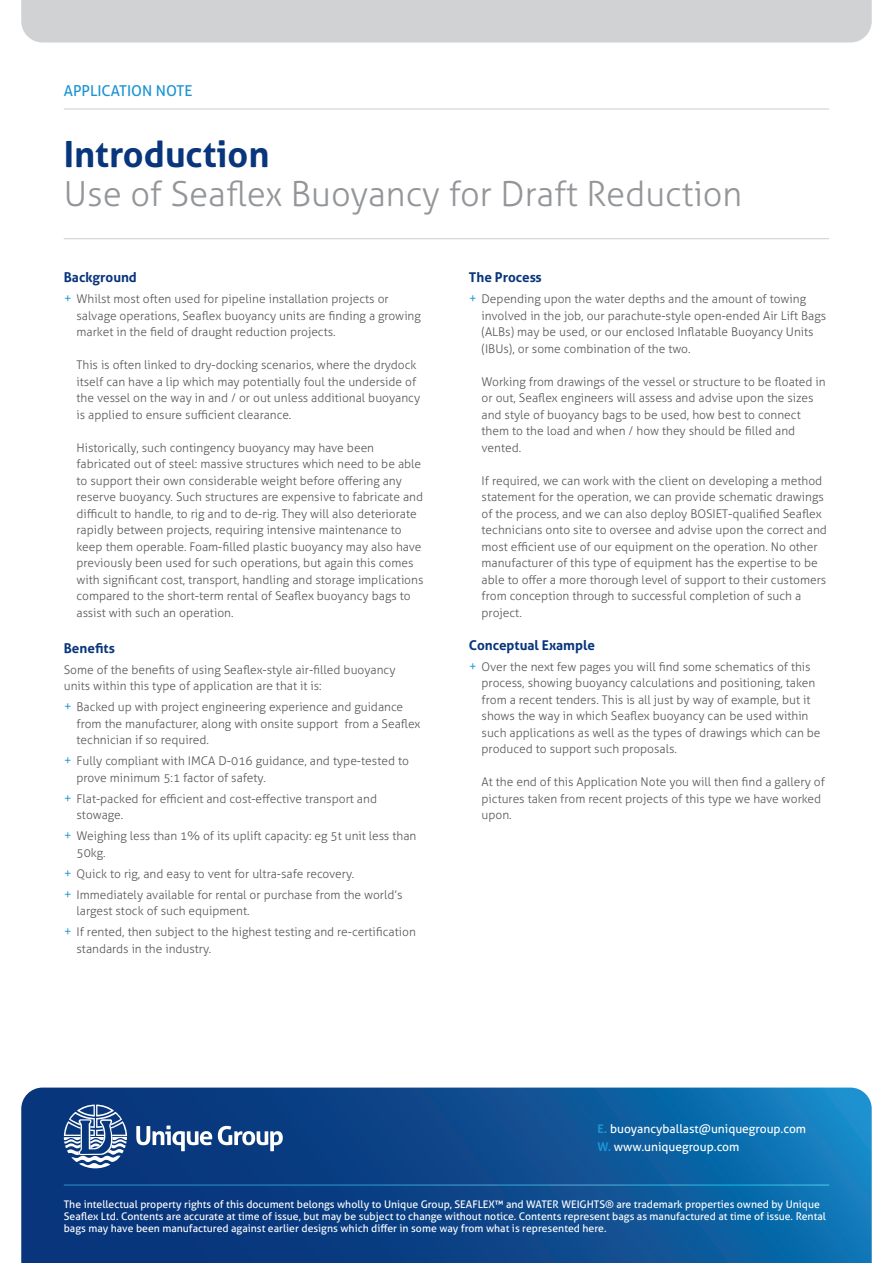
<style>
.page{position:relative;width:893px;height:1263px;background:#fff}
.page>*{position:absolute;margin:0;border:0;box-sizing:border-box;transform-origin:0 0}
.Body{font:700 36px "Aller";color:#08357c}
.Body-2{font:300 34.5px "Aller";color:#939598}
.Body-3{font:15px "Aller";color:#1c94d2}
.Body-4{font:700 13.5px "Aller";color:#08357c}
.Body-5{font:300 12px/16.5px "Aller";color:#57585a}
.Body-6{font:12px "Aller";color:#fff}
.Body-7{font:10.5px/12px "Aller";color:#fff}
.s1{font-size:13.5px;color:#1c94d2}
.s2{font-weight:700;color:#1c94d2}
</style>
<div class="page">
<svg style="left:21px;top:1087px;width:851px;height:176px;background:#0d4f91"></svg>
<hr style="left:64px;top:1184px;width:765px;height:2px;background:#fff">
<svg style="left:64px;top:1104px;width:63px;height:64px"></svg>
<svg style="left:136px;top:1125px;width:76px;height:26px"></svg>
<svg style="left:218px;top:1126px;width:65px;height:25px"></svg>
<div style="left:21px;top:0;width:851px;height:43px;background:#d1d2d4"></div>
<hr style="left:64px;top:108px;width:765px;height:2px;background:#d1d2d4">
<hr style="left:64px;top:238px;width:765px;height:1px;background:#d1d2d4">
<p class="Body-3" style="left:64px;top:82px;width:130px">APPLICATION NOTE</p>
<p class="Body" style="left:64px;top:132px;width:207px">Introduction</p>
<p class="Body-2" style="left:64px;top:173px;width:680px">Use of Seaflex Buoyancy for Draft Reduction</p>
<p class="Body-4" style="left:64px;top:269px;width:75px">Background</p>
<p class="Body-5" style="left:77px;top:291px;width:346px;text-indent:-13px"><span class="s1">+</span> Whilst most often used for pipeline installation projects or salvage operations, Seaflex buoyancy units are finding a growing market in the field of draught reduction projects.</p>
<p class="Body-5" style="left:77px;top:357px;width:345px">This is often linked to dry-docking scenarios, where the drydock itself can have a lip which may potentially foul the underside of the vessel on the way in and / or out unless additional buoyancy is applied to ensure sufficient clearance.</p>
<p class="Body-5" style="left:77px;top:439px;width:348px">Historically, such contingency buoyancy may have been fabricated out of steel: massive structures which need to be able to support their own considerable weight before offering any reserve buoyancy. Such structures are expensive to fabricate and difficult to handle, to rig and to de-rig. They will also deteriorate rapidly between projects, requiring intensive maintenance to keep them operable. Foam-filled plastic buoyancy may also have previously been used for such operations, but again this comes with significant cost, transport, handling and storage implications compared to the short-term rental of Seaflex buoyancy bags to assist with such an operation.</p>
<p class="Body-4" style="left:64px;top:639px;width:53px">Benefits</p>
<p class="Body-5" style="left:64px;top:661px;width:333px">Some of the benefits of using Seaflex-style air-filled buoyancy</p>
<p class="Body-5" style="left:64px;top:678px;width:259px">units within this type of application are that it is:</p>
<p class="Body-5" style="left:77px;top:699px;width:345px;text-indent:-13px"><span class="s1">+</span> Backed up with project engineering experience and guidance from the manufacturer, along with onsite support from a Seaflex technician if so required.</p>
<p class="Body-5" style="left:77px;top:753px;width:334px;text-indent:-13px"><span class="s1">+</span> Fully compliant with IMCA D-016 guidance, and type-tested to prove minimum 5:1 factor of safety.</p>
<p class="Body-5" style="left:77px;top:790px;width:302px;text-indent:-13px"><span class="s1">+</span> Flat-packed for efficient and cost-effective transport and stowage.</p>
<p class="Body-5" style="left:77px;top:828px;width:341px;text-indent:-13px"><span class="s1">+</span> Weighing less than 1% of its uplift capacity: eg 5t unit less than<br>50kg.</p>
<p class="Body-5" style="left:64px;top:865px;width:292px"><span class="s1">+</span> Quick to rig, and easy to vent for ultra-safe recovery.</p>
<p class="Body-5" style="left:77px;top:886px;width:328px;text-indent:-13px"><span class="s1">+</span> Immediately available for rental or purchase from the world’s largest stock of such equipment.</p>
<p class="Body-5" style="left:77px;top:924px;width:341px;text-indent:-13px"><span class="s1">+</span> If rented, then subject to the highest testing and re-certification standards in the industry.</p>
<p class="Body-4" style="left:469px;top:269px;width:74px">The Process</p>
<p class="Body-5" style="left:482px;top:291px;width:346px;text-indent:-13px"><span class="s1">+</span> Depending upon the water depths and the amount of towing involved in the job, our parachute-style open-ended Air Lift Bags (ALBs) may be used, or our enclosed Inflatable Buoyancy Units (IBUs), or some combination of the two.</p>
<p class="Body-5" style="left:482px;top:373px;width:346px">Working from drawings of the vessel or structure to be floated in or out, Seaflex engineers will assess and advise upon the sizes and style of buoyancy bags to be used, how best to connect them to the load and when / how they should be filled and vented.</p>
<p class="Body-5" style="left:482px;top:472px;width:347px">If required, we can work with the client on developing a method statement for the operation, we can provide schematic drawings of the process, and we can also deploy BOSIET-qualified Seaflex technicians onto site to oversee and advise upon the correct and most efficient use of our equipment on the operation. No other manufacturer of this type of equipment has the expertise to be able to offer a more thorough level of support to their customers from conception through to successful completion of such a project.</p>
<p class="Body-4" style="left:469px;top:636px;width:128px">Conceptual Example</p>
<p class="Body-5" style="left:482px;top:658px;width:341px;text-indent:-13px"><span class="s1">+</span> Over the next few pages you will find some schematics of this process, showing buoyancy calculations and positioning, taken from a recent tenders. This is all just by way of example, but it shows the way in which Seaflex buoyancy can be used within such applications as well as the types of drawings which can be produced to support such proposals.</p>
<p class="Body-5" style="left:482px;top:774px;width:345px">At the end of this Application Note you will then find a gallery of pictures taken from recent projects of this type we have worked upon.</p>
<p class="Body-6" style="left:597px;top:1121px;width:210px"><span class="s2">E.</span> buoyancyballast@uniquegroup.com</p>
<p class="Body-6" style="left:597px;top:1139px;width:143px"><span class="s2">W.</span> www.uniquegroup.com</p>
<p class="Body-7" style="left:64px;top:1198px;width:764px">The intellectual property rights of this document belongs wholly to Unique Group, SEAFLEX™ and WATER WEIGHTS® are trademark properties owned by Unique<br>Seaflex Ltd. Contents are accurate at time of issue, but may be subject to change without notice. Contents represent bags as manufactured at time of issue. Rental bags may have been manufactured against earlier designs which differ in some way from what is represented here.</p>
</div>
